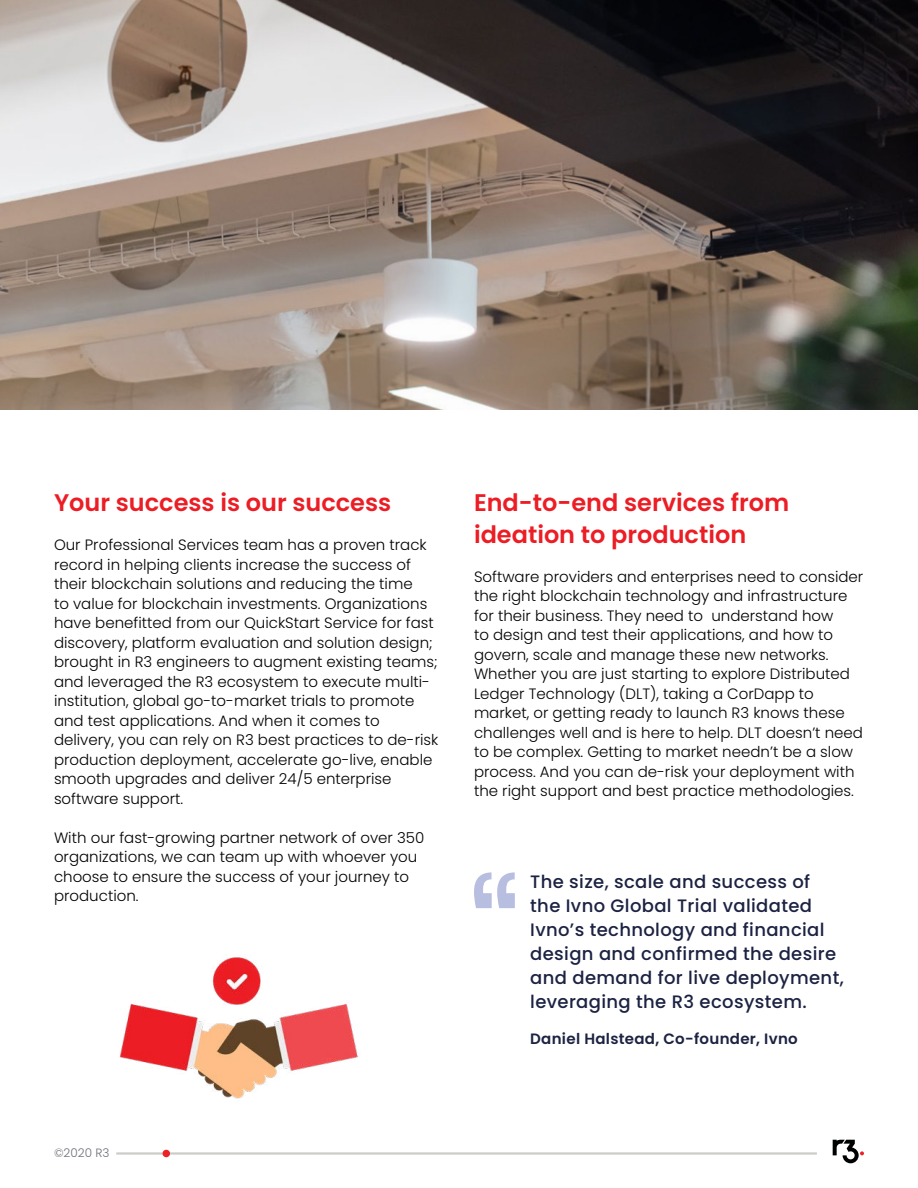
<style>
.page{position:relative;width:918px;height:1188px;background:#fff}
.page>*{position:absolute;margin:0;border:0;box-sizing:border-box;transform-origin:0 0}
.t1{font:600 24px/31.5px "Poppins";color:#ec1d24}
.t2{font:500 18px/24px "Poppins";letter-spacing:.02em;color:#1c2242}
.t3{font:300 15px/19.5px "Poppins";color:#000}
.t4{font:600 15px "Poppins";letter-spacing:.02em;color:#1c2242}
.t5{font:300 12px "Poppins";color:#6d7077}
</style>
<div class="page">
<svg style="left:474px;top:872px;width:41px;height:36px"></svg>
<img style="left:120px;top:957px;width:238px;height:142px">
<img style="left:0;top:0;width:918px;height:410px">
<hr style="left:116px;top:1152px;width:701px;height:3px;background:#ccccc9">
<svg style="left:833px;top:1140px;width:31px;height:23px"></svg>
<div style="left:163px;top:1150px;width:7px;height:7px;background:#eb2227;border-radius:50%"></div>
<h1 class="t1" style="left:54px;top:487px;width:339px">Your success is our success</h1>
<p class="t3" style="left:54px;top:535px;width:386px">Our Professional Services team has a proven track record in helping clients increase the success of their blockchain solutions and reducing the time<br>to value for blockchain investments. Organizations have benefitted from our QuickStart Service for fast discovery, platform evaluation and solution design; brought in R3 engineers to augment existing teams; and leveraged the R3 ecosystem to execute multi&shy;institution, global go-to-market trials to promote and test applications. And when it comes to delivery, you can rely on R3 best practices to de-risk production deployment, accelerate go-live, enable smooth upgrades and deliver 24/5 enterprise software support.</p>
<p class="t3" style="left:54px;top:828px;width:372px">With our fast-growing partner network of over 350 organizations, we can team up with whoever you choose to ensure the success of your journey to production.</p>
<h1 class="t1" style="left:474px;top:487px;width:317px">End-to-end services from ideation to production</h1>
<p class="t3" style="left:474px;top:567px;width:391px">Software providers and enterprises need to consider the right blockchain technology and infrastructure for their business. They need to understand how<br>to design and test their applications, and how to govern, scale and manage these new networks.<br>Whether you are just starting to explore Distributed Ledger Technology (DLT), taking a CorDapp to market, or getting ready to launch R3 knows these challenges well and is here to help. DLT doesn’t need to be complex. Getting to market needn’t be a slow process. And you can de-risk your deployment with the right support and best practice methodologies.</p>
<p class="t2" style="left:530px;top:870px;width:315px">The size, scale and success of the Ivno Global Trial validated<br>Ivno’s technology and financial design and confirmed the desire and demand for live deployment, leveraging the R3 ecosystem.</p>
<p class="t4" style="left:530px;top:1030px;width:269px">Daniel Halstead, Co-founder, Ivno</p>
<p class="t5" style="left:54px;top:1146px;width:57px">©2020 R3</p>
</div>
